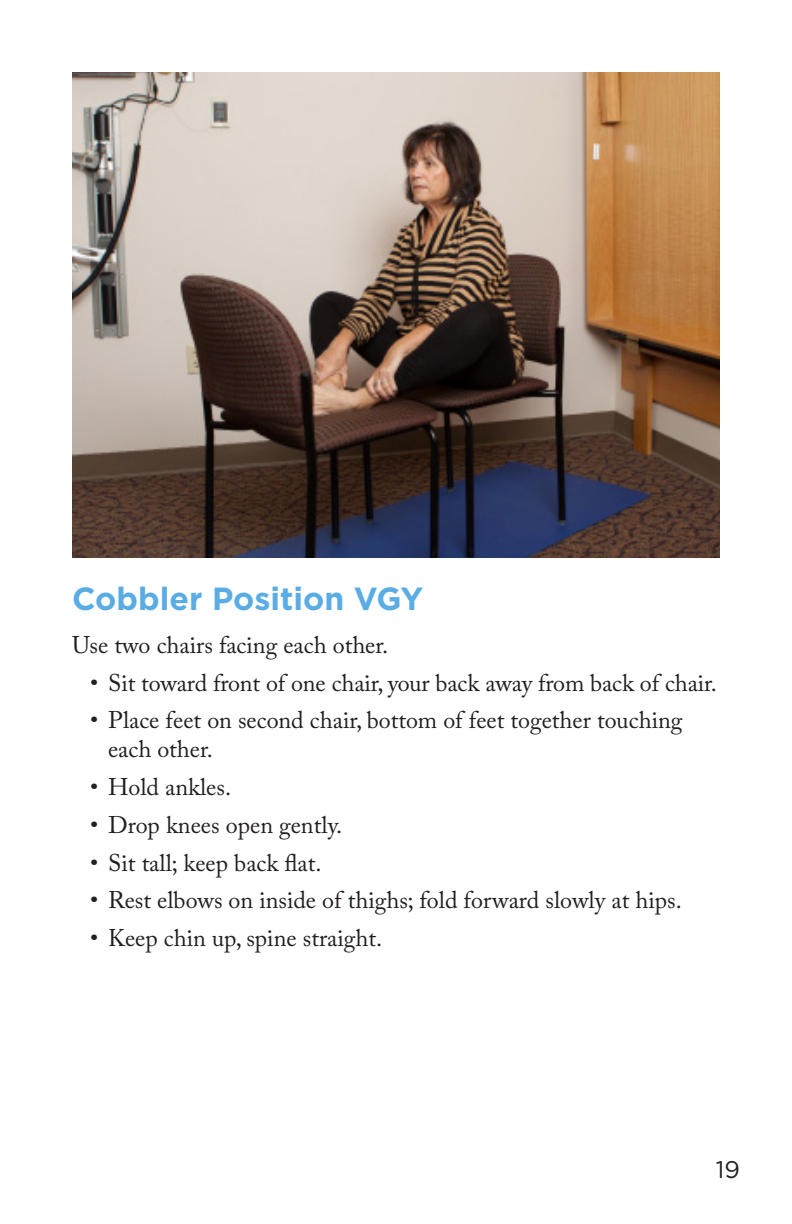
<style>
.page{position:relative;width:792px;height:1224px;background:#fff}
.page>*{position:absolute;margin:0;border:0;box-sizing:border-box;transform-origin:0 0}
.Header_2__Secondary{font:700 32px "Gotham";color:#5aace5}
.Body_Copy{font:24px/28.8px "Adobe Caslon Pro";color:#231f20}
.t1{font:24px "Gotham";color:#231f20}
</style>
<div class="page">
<img style="left:72px;top:72px;width:648px;height:486px">
<p class="Header_2__Secondary" style="left:72px;top:577px;width:353px">Cobbler Position VGY</p>
<p class="Body_Copy" style="left:72px;top:630px;width:318px">Use two chairs facing each other.</p>
<p class="Body_Copy" style="left:90px;top:668px;width:628px">• Sit toward front of one chair, your back away from back of chair.</p>
<p class="Body_Copy" style="left:108px;top:706px;width:576px;text-indent:-18px">• Place feet on second chair, bottom of feet together touching each other.</p>
<p class="Body_Copy" style="left:90px;top:772px;width:143px">• Hold ankles.</p>
<p class="Body_Copy" style="left:90px;top:810px;width:254px">• Drop knees open gently.</p>
<p class="Body_Copy" style="left:90px;top:848px;width:233px">• Sit tall; keep back flat.</p>
<p class="Body_Copy" style="left:90px;top:886px;width:593px">• Rest elbows on inside of thighs; fold forward slowly at hips.</p>
<p class="Body_Copy" style="left:90px;top:924px;width:294px">• Keep chin up, spine straight.</p>
<p class="t1" style="left:716px;top:1154px;width:26px">19</p>
</div>
